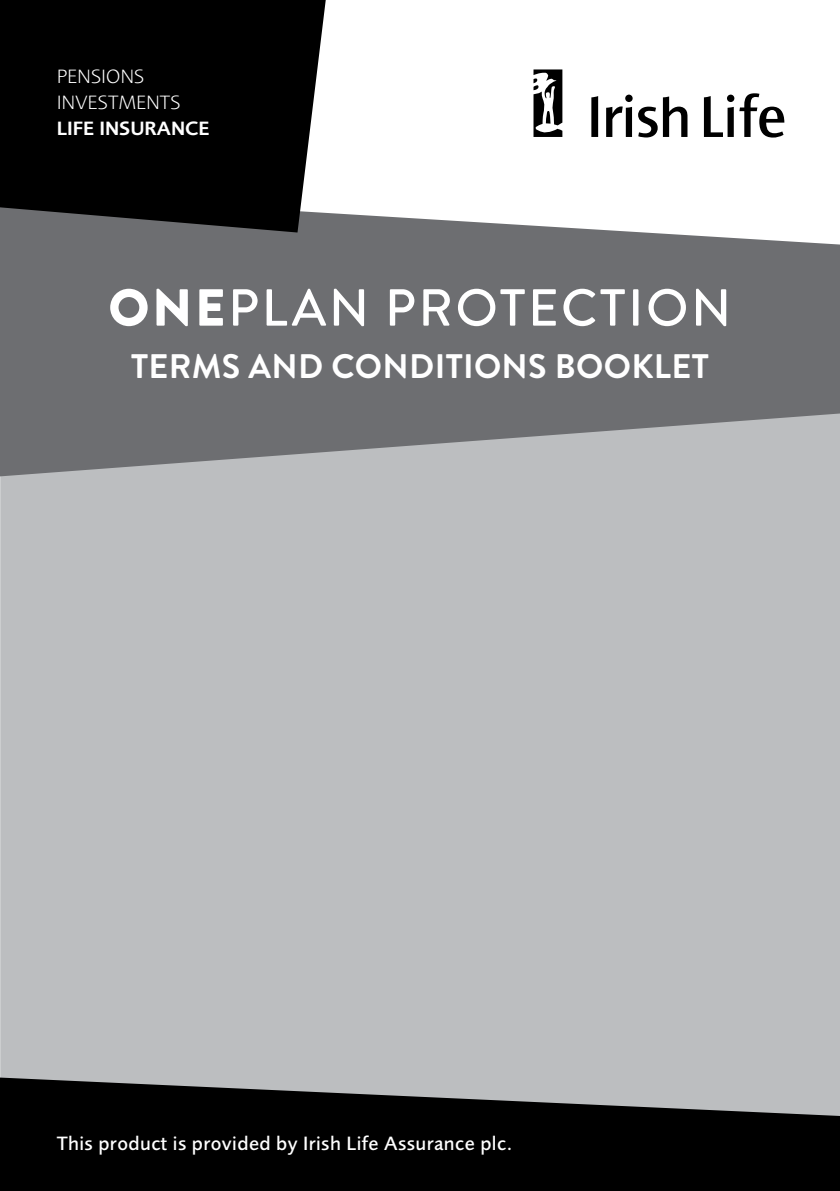
<style>
.page{position:relative;width:840px;height:1191px;background:#fff}
.page>*{position:absolute;margin:0;border:0;box-sizing:border-box;transform-origin:0 0}
.t1{font:500 52px "Brandon Grotesque";letter-spacing:.05em;color:#fff}
.t2{font:700 34px "Brandon Grotesque";letter-spacing:.01em;color:#fff}
.t3{font:500 20px "Foundry Sans";letter-spacing:.02em;color:#fff}
.t4{font:300 20px/26px "Foundry Sans";color:#fff}
.t5{font:600 20px "Foundry Sans";color:#fff}
.s1{font-weight:900}
</style>
<div class="page">
<div style="left:0;top:363px;width:839px;height:828px;background:#bcbec0"></div>
<svg style="left:0;top:212px;width:839px;height:264px;fill:#6d6e71"></svg>
<svg style="left:0;top:1077px;width:839px;height:114px;fill:#000"></svg>
<svg style="left:0;top:0;width:325px;height:232px;background:#0e0e0e"></svg>
<svg style="left:533px;top:69px;width:29px;height:68px"></svg>
<svg style="left:638px;top:96px;width:49px;height:41px"></svg>
<svg style="left:591px;top:96px;width:6px;height:41px"></svg>
<div style="left:625px;top:95px;width:7px;height:7px;background:#000;border-radius:50%"></div>
<svg style="left:606px;top:106px;width:25px;height:31px"></svg>
<div style="left:726px;top:95px;width:8px;height:7px;background:#000;border-radius:50%"></div>
<svg style="left:703px;top:96px;width:30px;height:41px"></svg>
<svg style="left:739px;top:93px;width:44px;height:44px"></svg>
<p class="t4" style="left:57px;top:64px;width:125px">PENSIONS<br>INVESTMENTS</p>
<p class="t5" style="left:57px;top:117px;width:154px">LIFE INSURANCE</p>
<h1 class="t1" style="left:108px;top:272px;width:624px"><span class="s1">ONE</span>PLAN PROTECTION</h1>
<h2 class="t2" style="left:131px;top:343px;width:579px">TERMS AND CONDITIONS BOOKLET</h2>
<p class="t3" style="left:57px;top:1131px;width:457px">This product is provided by Irish Life Assurance plc.</p>
</div>
